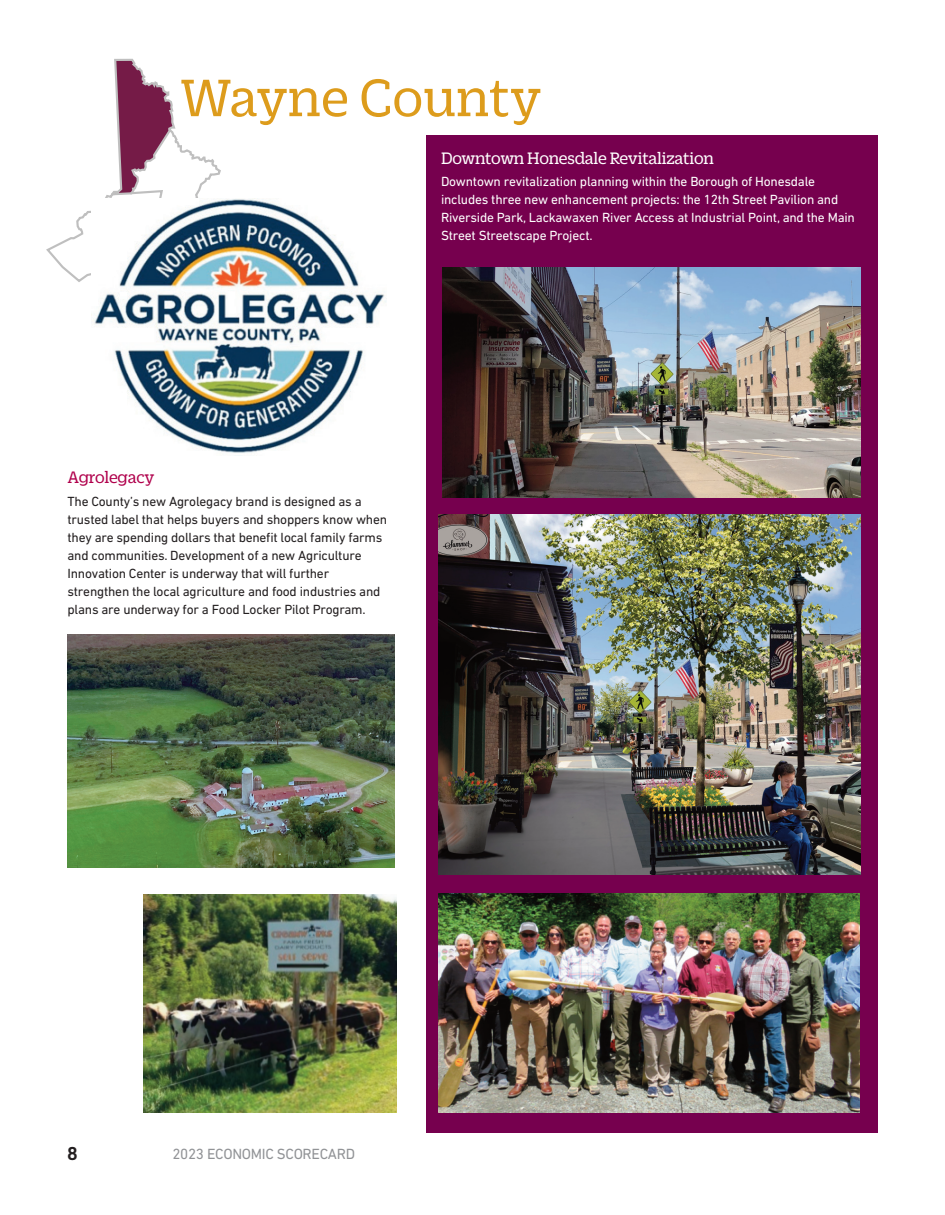
<style>
.page{position:relative;width:945px;height:1215px;background:#fff}
.page>*{position:absolute;margin:0;border:0;box-sizing:border-box;transform-origin:0 0}
.t1{font:57px "Duplicate Slab";color:#dd9c1c}
.t2{font:18px "Duplicate Slab";letter-spacing:-.015em;color:#fff}
.t3{font:18px "Duplicate Slab";letter-spacing:-.02em;color:#b0014c}
.t4{font:700 18px "Trade Gothic";color:#231f20}
.t5{font:15px "DIN Next LT Pro";letter-spacing:-.02em;color:#919396}
.t6{font:13.5px/18px "DIN Next LT Pro";letter-spacing:-.015em;color:#231f20}
.t7{font:13.5px/18px "DIN Next LT Pro";letter-spacing:-.015em;color:#fff}
</style>
<div class="page">
<div style="left:426px;top:135px;width:452px;height:998px;background:#76004e"></div>
<svg style="left:46px;top:58px;width:175px;height:224px"></svg>
<img style="left:144px;top:894px;width:253px;height:219px">
<img style="left:439px;top:514px;width:422px;height:361px">
<img style="left:443px;top:267px;width:418px;height:231px">
<img style="left:439px;top:893px;width:421px;height:220px">
<img style="left:68px;top:634px;width:327px;height:234px">
<img style="left:91px;top:198px;width:295px;height:255px">
<h1 class="t1" style="left:180px;top:75px;width:363px">Wayne County</h1>
<p class="t2" style="left:441px;top:151px;width:274px">Downtown Honesdale Revitalization</p>
<p class="t7" style="left:441px;top:174px;width:415px">Downtown revitalization planning within the Borough of Honesdale includes three new enhancement projects: the 12th Street Pavilion and Riverside Park, Lackawaxen River Access at Industrial Point, and the Main Street Streetscape Project.</p>
<h2 class="t3" style="left:68px;top:470px;width:88px">Agrolegacy</h2>
<p class="t6" style="left:68px;top:494px;width:321px">The County’s new Agrolegacy brand is designed as a trusted label that helps buyers and shoppers know when they are spending dollars that benefit local family farms and communities. Development of a new Agriculture Innovation Center is underway that will further strengthen the local agriculture and food industries and plans are underway for a Food Locker Pilot Program.</p>
<h2 class="t4" style="left:68px;top:1147px;width:12px">8</h2>
<p class="t5" style="left:172px;top:1149px;width:184px">2023 ECONOMIC SCORECARD</p>
</div>
